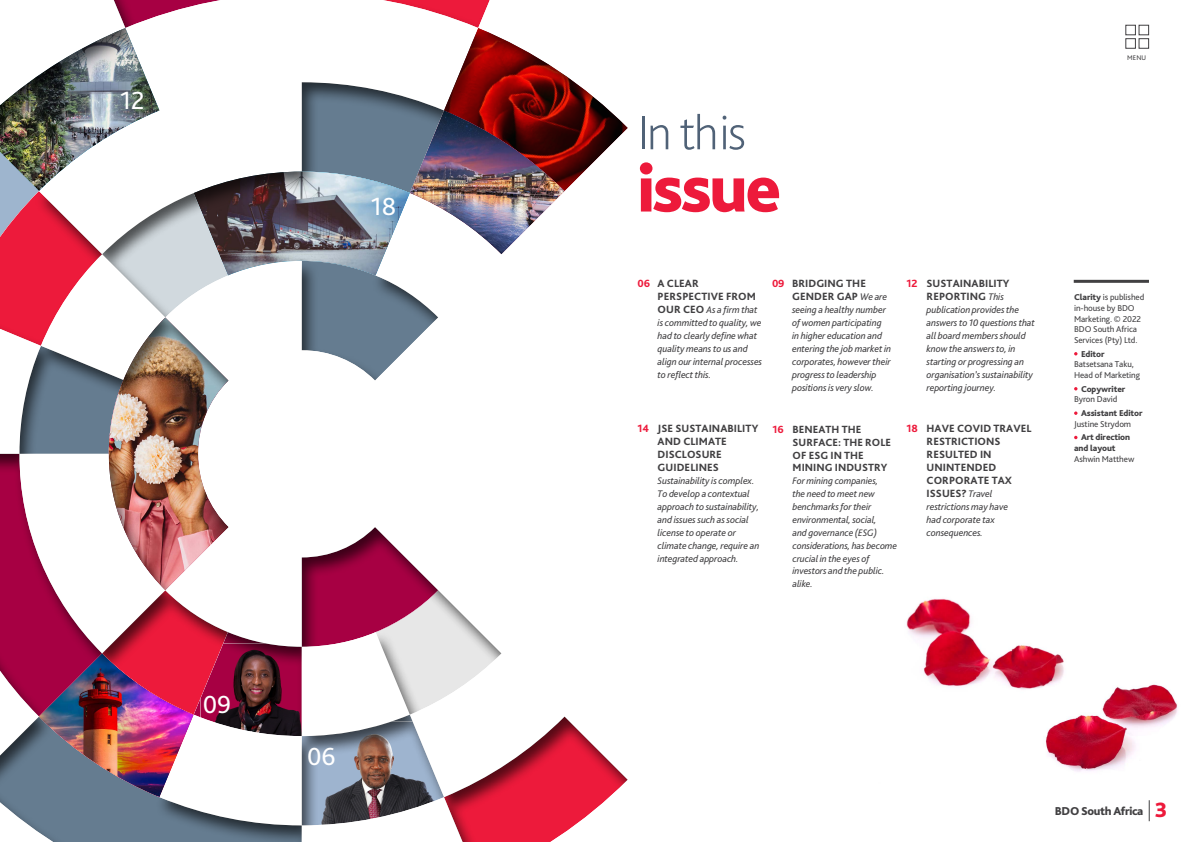
<style>
.page{position:relative;width:1191px;height:842px;background:#fff}
.page>*{position:absolute;margin:0;border:0;box-sizing:border-box;transform-origin:0 0}
.t1{font:800 70px "Bliss Pro";letter-spacing:-.04em;color:#ed1a3b}
.t2{font:200 50px "Bliss Pro";letter-spacing:-.04em;color:#506277}
.t3{font:26px "Bliss Pro";letter-spacing:-.01em;color:#fff}
.t4{font:800 12px "Bliss Pro";letter-spacing:-.03em;color:#414042}
.t5{font:800 11px/13px "Bliss Pro";letter-spacing:.005em;color:#414042}
.t6{font:800 10.9px/12.9px "Bliss Pro";letter-spacing:.005em;color:#414042}
.t7{font:italic 10px/13px "Bliss Pro";letter-spacing:-.01em;color:#414042}
.t8{font:italic 9.9px/12.9px "Bliss Pro";letter-spacing:-.01em;color:#414042}
.t9{font:8.9px/10.7px "Bliss Pro";letter-spacing:-.01em;color:#414042}
.t10{font:800 8.9px/10.7px "Bliss Pro";letter-spacing:-.01em;color:#414042}
.t11{font:7px "Bliss Pro";color:#414042}
.s1{color:#ed1a3b}
.s2{font-weight:800;font-style:normal;font-size:11px}
.s3{font-weight:400;font-style:italic;font-size:10px}
.s4{font-weight:800}
.s5{font-size:21.7px;color:#ed1a3b}
</style>
<div class="page">
<img style="left:906px;top:598px;width:272px;height:174px">
<div style="left:0;top:0;width:644px;height:842px;background:#000;opacity:.64"></div>
<hr style="left:1073px;top:280px;width:76px;height:3px;background:#414042">
<svg style="left:1149px;top:800px;width:1px;height:21px"></svg>
<div style="left:1125px;top:25px;width:10px;height:10px;border:1px solid #414042"></div>
<div style="left:1125px;top:38px;width:10px;height:11px;border:1px solid #414042"></div>
<div style="left:1138px;top:25px;width:11px;height:10px;border:1px solid #414042"></div>
<div style="left:1138px;top:38px;width:11px;height:11px;border:1px solid #414042"></div>
<h3 class="t3" style="left:120px;top:84px;width:26px">12</h3>
<h3 class="t3" style="left:371px;top:190px;width:27px">18</h3>
<h3 class="t3" style="left:203px;top:688px;width:30px">09</h3>
<h3 class="t3" style="left:307px;top:740px;width:30px">06</h3>
<h2 class="t2" style="left:637px;top:102px;width:110px">In this</h2>
<h1 class="t1" style="left:637px;top:145px;width:145px">issue</h1>
<p class="t5" style="left:657px;top:277px;width:100px;text-indent:-20px"><span class="s1">06</span> A CLEAR<br>PERSPECTIVE FROM</p>
<p class="t7" style="left:657px;top:303px;width:106px"><span class="s2">OUR CEO</span> As a firm that is committed to quality, we had to clearly define what quality means to us and align our internal processes to reflect this.</p>
<p class="t5" style="left:792px;top:277px;width:96px;text-indent:-20px"><span class="s1">09</span> BRIDGING THE<br>GENDER GAP <span class="s3">We are</span></p>
<p class="t7" style="left:792px;top:303px;width:101px">seeing a healthy number of women participating in higher education and entering the job market in corporates, however their progress to leadership positions is very slow.</p>
<p class="t5" style="left:926px;top:277px;width:84px;text-indent:-20px"><span class="s1">12</span> SUSTAINABILITY<br>REPORTING <span class="s3">This</span></p>
<p class="t7" style="left:926px;top:303px;width:110px">publication provides the answers to 10 questions that all board members should know the answers to, in starting or progressing an organisation’s sustainability reporting journey.</p>
<p class="t5" style="left:657px;top:422px;width:102px;text-indent:-20px"><span class="s1">14</span> JSE SUSTAINABILITY<br>AND CLIMATE<br>DISCLOSURE<br>GUIDELINES</p>
<p class="t7" style="left:657px;top:474px;width:103px">Sustainability is complex.<br>To develop a contextual approach to sustainability, and issues such as social license to operate or climate change, require an integrated approach.</p>
<p class="t6" style="left:792px;top:422px;width:100px;text-indent:-20px"><span class="s1">16</span> BENEATH THE<br>SURFACE: THE ROLE<br>OF ESG IN THE<br>MINING INDUSTRY</p>
<p class="t8" style="left:792px;top:474px;width:106px">For mining companies,<br>the need to meet new benchmarks for their environmental, social,<br>and governance (ESG) considerations, has become crucial in the eyes of investors and the public. alike.</p>
<p class="t5" style="left:926px;top:422px;width:106px;text-indent:-20px"><span class="s1">18</span> HAVE COVID TRAVEL<br>RESTRICTIONS<br>RESULTED IN<br>UNINTENDED<br>CORPORATE TAX<br>ISSUES? <span class="s3">Travel</span></p>
<p class="t7" style="left:926px;top:500px;width:83px">restrictions may have had corporate tax consequences.</p>
<p class="t11" style="left:1127px;top:54px;width:20px">MENU</p>
<p class="t9" style="left:1074px;top:292px;width:72px"><span class="s4">Clarity</span> is published in-house by BDO<br>Marketing. © 2022<br>BDO South Africa<br>Services (Pty) Ltd.</p>
<p class="t10" style="left:1081px;top:348px;width:25px">Editor</p>
<p class="t9" style="left:1074px;top:359px;width:67px">Batsetsana Taku,<br>Head of Marketing</p>
<p class="t10" style="left:1081px;top:383px;width:46px">Copywriter</p>
<p class="t9" style="left:1074px;top:394px;width:45px">Byron David</p>
<p class="t10" style="left:1081px;top:407px;width:63px">Assistant Editor</p>
<p class="t9" style="left:1074px;top:418px;width:59px">Justine Strydom</p>
<p class="t10" style="left:1074px;top:432px;width:58px;text-indent:7px">Art direction and layout</p>
<p class="t9" style="left:1074px;top:453px;width:62px">Ashwin Matthew</p>
<p class="t4" style="left:1054px;top:804px;width:114px">BDO South Africa <span class="s5">3</span></p>
</div>
